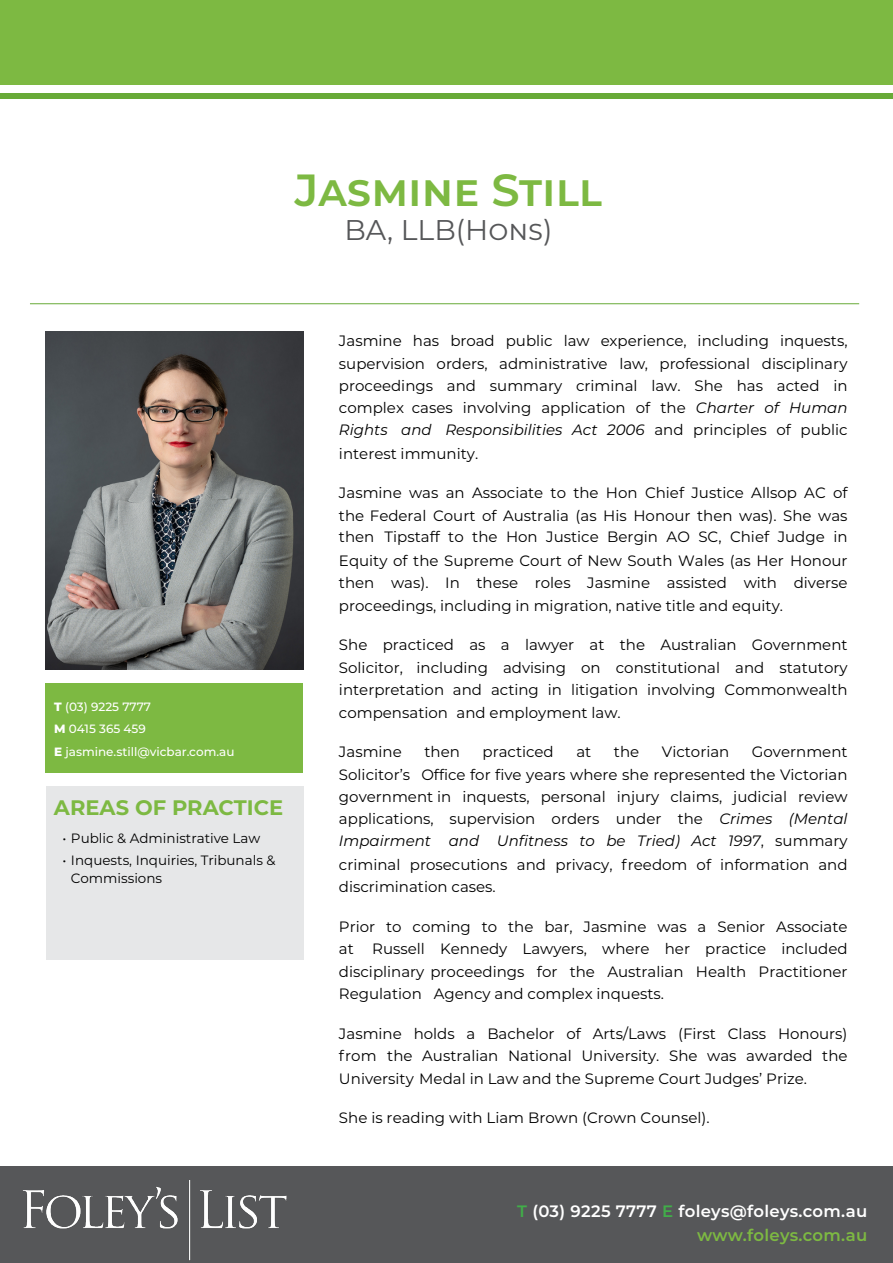
<style>
.page{position:relative;width:893px;height:1263px;background:#fff}
.page>*{position:absolute;margin:0;border:0;box-sizing:border-box;transform-origin:0 0}
.t1{font:600 45px "Montserrat";color:#7db942}
.t2{font:28.5px "Montserrat";color:#565759}
.t3{font:700 21px "Montserrat";color:#7db942}
.t4{font:600 16.5px/24px "Montserrat";letter-spacing:.015em;color:#fff;text-align:right}
.t5{font:15px/22.5px "Montserrat";color:#000;text-align:justify}
.t6{font:13.5px/18px "Montserrat";color:#000}
.t7{font:500 12px/22.2px "Montserrat";color:#fff}
.s1{font-weight:800}
.s2{font-style:italic}
.s3{color:#41ad49}
.s4{color:#7db942}
</style>
<div class="page">
<div style="left:46px;top:786px;width:257px;height:174px;background:#e6e7e8"></div>
<div style="left:0;top:0;width:893px;height:85px;background:#7db942"></div>
<div style="left:0;top:93px;width:893px;height:6px;background:#68aa38"></div>
<div style="left:46px;top:683px;width:257px;height:89px;background:#7db942"></div>
<img style="left:45px;top:331px;width:258px;height:339px">
<hr style="left:30px;top:303px;width:829px;height:1px;background:#68aa38">
<div style="left:0;top:1166px;width:893px;height:97px;background:#565759"></div>
<img style="left:22px;top:1180px;width:265px;height:80px">
<h1 class="t1" style="left:295px;top:158px;width:309px">Jasmine Still</h1>
<h2 class="t2" style="left:344px;top:210px;width:210px">BA, LLB(Hons)</h2>
<p class="t7" style="left:54px;top:695px;width:182px"><span class="s1">T</span> (03) 9225 7777<br><span class="s1">M</span> 0415 365 459<br><span class="s1">E</span> jasmine.still@vicbar.com.au</p>
<h3 class="t3" style="left:54px;top:792px;width:231px">AREAS OF PRACTICE</h3>
<p class="t6" style="left:62px;top:828px;width:199px">• Public &amp; Administrative Law</p>
<p class="t6" style="left:71px;top:851px;width:206px;text-indent:-9px">• Inquests, Inquiries, Tribunals &amp;<br>Commissions</p>
<p class="t5" style="left:339px;top:329px;width:510px">Jasmine has broad public law experience, including inquests, supervision orders, administrative law, professional disciplinary proceedings and summary criminal law. She has acted in complex cases involving application of the <span class="s2">Charter of Human Rights and Responsibilities Act 2006</span> and principles of public interest immunity.</p>
<p class="t5" style="left:339px;top:481px;width:510px;line-height:22px">Jasmine was an Associate to the Hon Chief Justice Allsop AC of the Federal Court of Australia (as His Honour then was). She was then Tipstaff to the Hon Justice Bergin AO SC, Chief Judge in</p>
<p class="t5" style="left:339px;top:548px;width:510px">Equity of the Supreme Court of New South Wales (as Her Honour then was). In these roles Jasmine assisted with diverse proceedings, including in migration, native title and equity.</p>
<p class="t5" style="left:339px;top:633px;width:510px">She practiced as a lawyer at the Australian Government Solicitor, including advising on constitutional and statutory interpretation and acting in litigation involving Commonwealth compensation and employment law.</p>
<p class="t5" style="left:339px;top:740px;width:64px">Jasmine</p>
<p class="t5" style="left:424px;top:740px;width:37px">then</p>
<p class="t5" style="left:482px;top:740px;width:73px">practiced</p>
<p class="t5" style="left:576px;top:740px;width:16px">at</p>
<p class="t5" style="left:614px;top:740px;width:27px">the</p>
<p class="t5" style="left:662px;top:740px;width:69px">Victorian</p>
<p class="t5" style="left:339px;top:740px;width:510px;text-indent:413px">Government Solicitor’s Office for five years where she represented the Victorian government in inquests, personal injury claims, judicial review applications, supervision orders under the <span class="s2">Crimes (Mental Impairment and Unfitness to be Tried) Act 1997</span>, summary criminal prosecutions and privacy, freedom of information and discrimination cases.</p>
<p class="t5" style="left:339px;top:914px;width:510px">Prior to coming to the bar, Jasmine was a Senior Associate at Russell Kennedy Lawyers, where her practice included disciplinary proceedings for the Australian Health Practitioner Regulation Agency and complex inquests.</p>
<p class="t5" style="left:339px;top:1021px;width:510px">Jasmine holds a Bachelor of Arts/Laws (First Class Honours) from the Australian National University. She was awarded the University Medal in Law and the Supreme Court Judges’ Prize.</p>
<p class="t5" style="left:339px;top:1106px;width:372px">She is reading with Liam Brown (Crown Counsel).</p>
<p class="t4" style="left:517px;top:1198px;width:352px"><span class="s3">T</span> (03) 9225 7777 <span class="s3">E</span> foleys@foleys.com.au <span class="s4">www.foleys.com.au</span></p>
</div>
